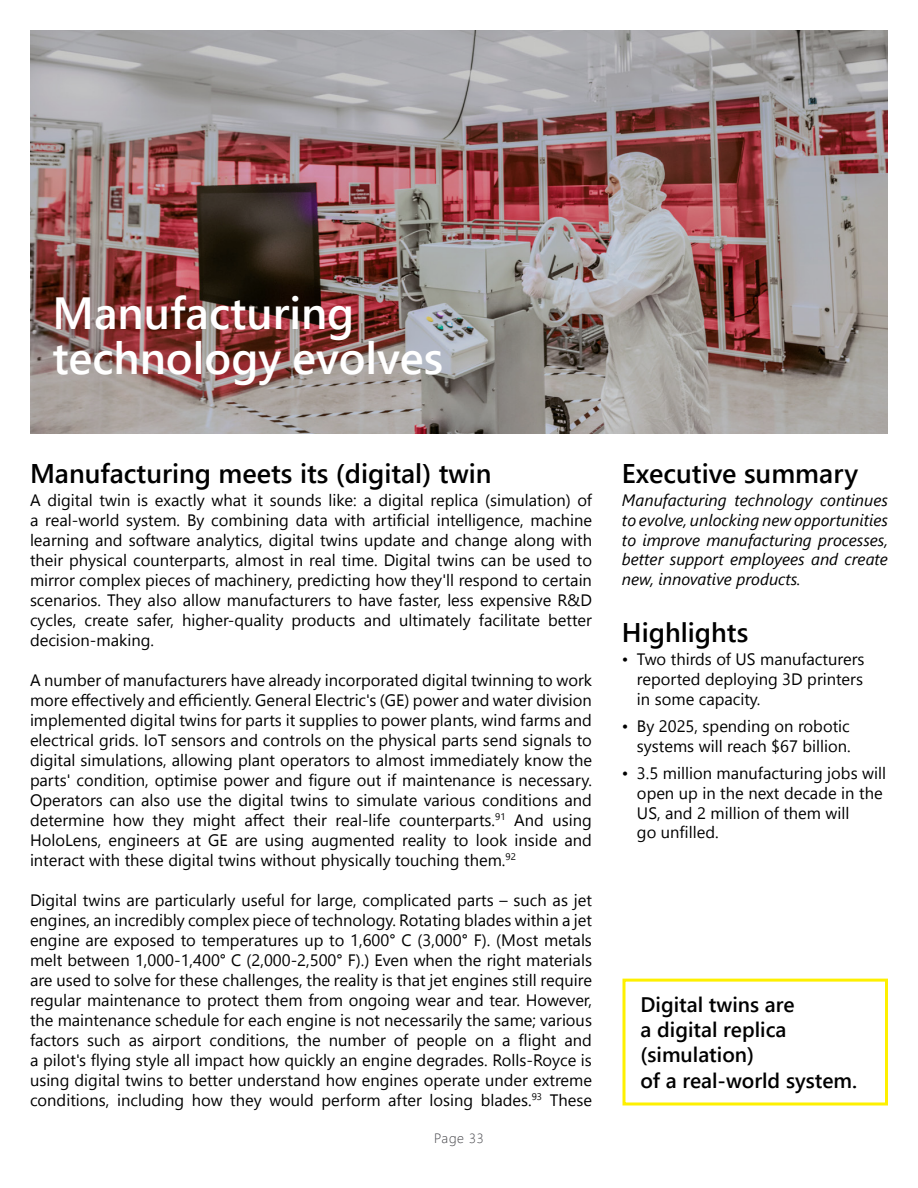
<style>
.page{position:relative;width:918px;height:1188px;background:#fff}
.page>*{position:absolute;margin:0;border:0;box-sizing:border-box;transform-origin:0 0}
.Body__Title{font:600 45px/45px "Segoe UI";color:#fff}
.Body__H1{font:600 27px "Segoe UI";color:#000}
.Body___Sidebar__Exec{font:600 27px "Segoe UI";color:#000}
.Body__Sidebar__Highl{font:600 27px "Segoe UI";color:#000}
.Highlight__Large{font:600 21px/25.2px "Segoe UI";color:#000}
.Body__Text{font:16.5px/20px "Segoe UI";color:#000;text-align:justify}
.Body___Sidebar__Text{font:italic 16.5px/19.8px "Segoe UI";color:#000;text-align:justify}
.t1{font:300 13.5px "Segoe UI";letter-spacing:.05em;color:#3c3c41}
</style>
<div class="page">
<img style="left:30px;top:30px;width:858px;height:404px">
<div style="left:622px;top:979px;width:266px;height:127px;border:3px solid #fef000"></div>
<p class="Body__Title" style="left:52px;top:288px;width:392px">Manufacturing technology evolves</p>
<p class="Body__H1" style="left:30px;top:453px;width:463px">Manufacturing meets its (digital) twin</p>
<p class="Body__Text" style="left:30px;top:490px;width:564px">A digital twin is exactly what it sounds like: a digital replica (simulation) of a real-world system. By combining data with artificial intelligence, machine learning and software analytics, digital twins update and change along with their physical counterparts, almost in real time. Digital twins can be used to mirror complex pieces of machinery, predicting how they'll respond to certain scenarios. They also allow manufacturers to have faster, less expensive R&amp;D cycles, create safer, higher-quality products and ultimately facilitate better decision-making.</p>
<p class="Body__Text" style="left:30px;top:669px;width:564px">A number of manufacturers have already incorporated digital twinning to work more effectively and efficiently. General Electric's (GE) power and water division implemented digital twins for parts it supplies to power plants, wind farms and electrical grids. IoT sensors and controls on the physical parts send signals to digital simulations, allowing plant operators to almost immediately know the parts' condition, optimise power and figure out if maintenance is necessary.<br>Operators can also use the digital twins to simulate various conditions and determine how they might affect their real-life counterparts.<sup>91</sup> And using HoloLens, engineers at GE are using augmented reality to look inside and interact with these digital twins without physically touching them.<sup>92</sup></p>
<p class="Body__Text" style="left:30px;top:889px;width:564px">Digital twins are particularly useful for large, complicated parts – such as jet engines, an incredibly complex piece of technology. Rotating blades within a jet engine are exposed to temperatures up to 1,600° C (3,000° F). (Most metals melt between 1,000-1,400° C (2,000-2,500° F).) Even when the right materials are used to solve for these challenges, the reality is that jet engines still require regular maintenance to protect them from ongoing wear and tear. However, the maintenance schedule for each engine is not necessarily the same; various factors such as airport conditions, the number of people on a flight and a pilot's flying style all impact how quickly an engine degrades. Rolls-Royce is using digital twins to better understand how engines operate under extreme conditions, including how they would perform after losing blades.<sup>93</sup> These</p>
<p class="t1" style="left:434px;top:1128px;width:51px">Page 33</p>
<p class="Body___Sidebar__Exec" style="left:622px;top:453px;width:238px">Executive summary</p>
<p class="Body___Sidebar__Text" style="left:622px;top:489px;width:268px">Manufacturing technology continues to evolve, unlocking new opportunities to improve manufacturing processes, better support employees and create new, innovative products.</p>
<p class="Body__Sidebar__Highl" style="left:622px;top:612px;width:128px">Highlights</p>
<p class="Body__Text" style="left:637px;top:649px;width:229px;text-indent:-15px">• Two thirds of US manufacturers reported deploying 3D printers in some capacity.</p>
<p class="Body__Text" style="left:622px;top:715px;width:230px;text-align:right">• By 2025, spending on robotic systems will reach $67 billion.</p>
<p class="Body__Text" style="left:637px;top:763px;width:251px;text-align:left;text-indent:-15px">• 3.5 million manufacturing jobs will open up in the next decade in the<br>US, and 2 million of them will<br>go unfilled.</p>
<p class="Highlight__Large" style="left:640px;top:991px;width:218px">Digital twins are<br>a digital replica (simulation)<br>of a real-world system.</p>
</div>
